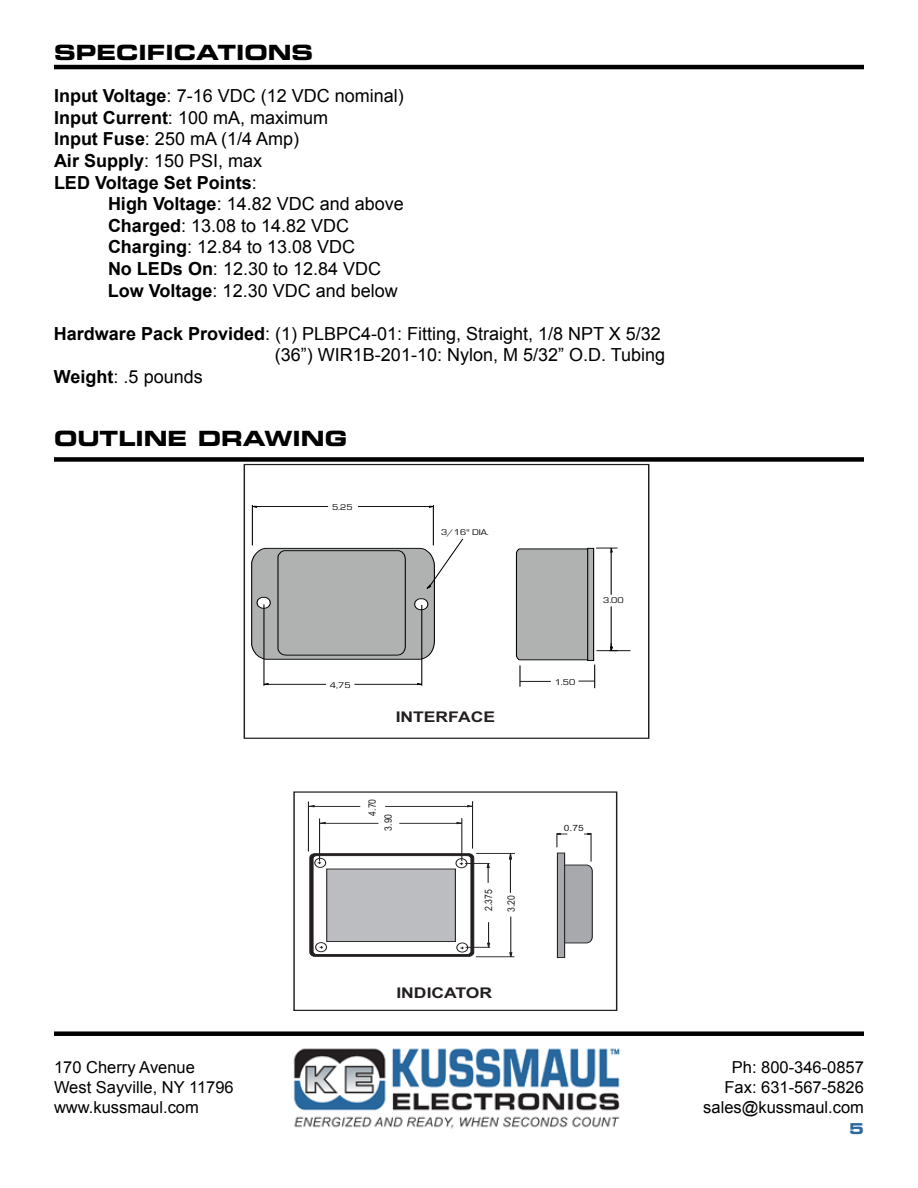
<style>
.page{position:relative;width:918px;height:1188px;background:#fff}
.page>*{position:absolute;margin:0;border:0;box-sizing:border-box;transform-origin:0 0}
.t1{font:21px "Eurostile Bold Extended Two";color:#000}
.t2{font:18px/21.6px "Arial";color:#000}
.t3{font:16.5px/19.8px "Arial";color:#000}
.t4{font:15px "Eurostile Bold Extended Two";color:#29689e}
.t5{font:700 14.7px "Arial";color:#231f20;scale:1.19 1}
.t6{font:10.2px "Arial";color:#231f20;scale:.84 1}
.t7{font:8.55px "Eurostile";color:#010202;scale:1.19 1}
.t8{font:8.55px "Arial";color:#231f20;scale:1.19 1}
.s1{font-weight:700}
</style>
<div class="page">
<div style="left:54px;top:457px;width:810px;height:5px;background:#000"></div>
<hr style="left:54px;top:65px;width:810px;height:4px;background:#000">
<img style="left:293px;top:1048px;width:327px;height:81px">
<div style="left:54px;top:1031px;width:810px;height:5px;background:#000"></div>
<div style="left:293px;top:791px;width:324px;height:220px;border:1px solid #231f20"></div>
<div style="left:561px;top:865px;width:31px;height:78px;background:#a7a9ac;border-radius:6px"></div>
<div style="left:560px;top:865px;width:33px;height:78px;border:1px solid #231f20;border-radius:6px"></div>
<svg style="left:556px;top:833px;width:11px;height:14px"></svg>
<svg style="left:584px;top:833px;width:8px;height:29px"></svg>
<div style="left:557px;top:853px;width:8px;height:105px;background:#a7a9ac"></div>
<div style="left:557px;top:853px;width:8px;height:105px;border:1px solid #231f20"></div>
<hr style="left:510px;top:859px;width:1px;height:34px;background:#231f20">
<svg style="left:509px;top:854px;width:3px;height:5px"></svg>
<svg style="left:509px;top:952px;width:3px;height:5px"></svg>
<hr style="left:511px;top:917px;width:1px;height:36px;background:#231f20">
<hr style="left:476px;top:957px;width:38px;height:1px;background:#231f20">
<hr style="left:476px;top:853px;width:39px;height:1px;background:#231f20">
<div style="left:309px;top:853px;width:165px;height:104px;border:1px solid #231f20;border-radius:5px"></div>
<div style="left:313px;top:855px;width:158px;height:100px;border:1px solid #231f20;border-radius:3px"></div>
<div style="left:327px;top:869px;width:128px;height:72px;background:#bbbdc0"></div>
<div style="left:326px;top:869px;width:130px;height:73px;border:1px solid #231f20"></div>
<div style="left:315px;top:942px;width:12px;height:10px;border:1px solid #231f20;border-radius:50%"></div>
<div style="left:457px;top:943px;width:11px;height:9px;border:1px solid #231f20;border-radius:50%"></div>
<div style="left:314px;top:858px;width:12px;height:10px;border:1px solid #231f20;border-radius:50%"></div>
<div style="left:456px;top:858px;width:11px;height:10px;border:1px solid #231f20;border-radius:50%"></div>
<svg style="left:307px;top:805px;width:7px;height:2px"></svg>
<hr style="left:319px;top:818px;width:1px;height:43px;background:#231f20">
<hr style="left:308px;top:802px;width:1px;height:50px;background:#231f20">
<hr style="left:325px;top:823px;width:53px;height:1px;background:#231f20">
<hr style="left:314px;top:806px;width:46px;height:1px;background:#231f20">
<hr style="left:462px;top:818px;width:1px;height:43px;background:#231f20">
<hr style="left:472px;top:801px;width:1px;height:48px;background:#231f20">
<hr style="left:399px;top:823px;width:58px;height:1px;background:#231f20">
<hr style="left:385px;top:806px;width:83px;height:1px;background:#231f20">
<svg style="left:460px;top:922px;width:30px;height:27px"></svg>
<svg style="left:460px;top:862px;width:30px;height:21px"></svg>
<div style="left:244px;top:464px;width:405px;height:275px;border:1px solid #231f20"></div>
<hr style="left:268px;top:684px;width:58px;height:1px;background:#010202">
<hr style="left:354px;top:684px;width:64px;height:1px;background:#010202">
<hr style="left:252px;top:505px;width:1px;height:40px;background:#010202">
<hr style="left:433px;top:505px;width:1px;height:40px;background:#010202">
<hr style="left:257px;top:506px;width:71px;height:1px;background:#010202">
<hr style="left:358px;top:506px;width:71px;height:1px;background:#010202">
<hr style="left:264px;top:604px;width:1px;height:82px;background:#010202">
<hr style="left:422px;top:605px;width:1px;height:81px;background:#010202">
<svg style="left:251px;top:539px;width:212px;height:121px"></svg>
<svg style="left:516px;top:547px;width:114px;height:141px"></svg>
<p class="t1" style="left:54px;top:37px;width:261px">SPECIFICATIONS</p>
<p class="t2" style="left:54px;top:85px;width:351px"><span class="s1">Input Voltage</span>: 7-16 VDC (12 VDC nominal)<br><span class="s1">Input Current</span>: 100 mA, maximum<br><span class="s1">Input Fuse</span>: 250 mA (1/4 Amp)<br><span class="s1">Air Supply</span>: 150 PSI, max<br><span class="s1">LED Voltage Set Points</span>:</p>
<p class="t2" style="left:108px;top:193px;width:297px"><span class="s1">High Voltage</span>: 14.82 VDC and above<br><span class="s1">Charged</span>: 13.08 to 14.82 VDC<br><span class="s1">Charging</span>: 12.84 to 13.08 VDC<br><span class="s1">No LEDs On</span>: 12.30 to 12.84 VDC<br><span class="s1">Low Voltage</span>: 12.30 VDC and below</p>
<p class="t2" style="left:54px;top:323px;width:608px"><span class="s1">Hardware Pack Provided</span>: (1) PLBPC4-01: Fitting, Straight, 1/8 NPT X 5/32</p>
<p class="t2" style="left:275px;top:344px;width:392px">(36”) WIR1B-201-10: Nylon, M 5/32” O.D. Tubing</p>
<p class="t2" style="left:54px;top:366px;width:150px"><span class="s1">Weight</span>: .5 pounds</p>
<p class="t1" style="left:54px;top:424px;width:294px">OUTLINE DRAWING</p>
<p class="t7" style="left:332px;top:504px;width:19px">5.25</p>
<p class="t7" style="left:441px;top:530px;width:42px">3/16" DIA.</p>
<p class="t7" style="left:330px;top:682px;width:19px">4,75</p>
<p class="t5" style="left:396px;top:708px;width:85px">INTERFACE</p>
<p class="t6" style="left:368px;top:816px;width:21px;rotate:-90deg">4.70</p>
<p class="t6" style="left:384px;top:831px;width:21px;rotate:-90deg">3.90</p>
<p class="t6" style="left:485px;top:911px;width:27px;rotate:-90deg">2.375</p>
<p class="t6" style="left:507px;top:912px;width:21px;rotate:-90deg">3.20</p>
<p class="t5" style="left:396px;top:984px;width:82px">INDICATOR</p>
<p class="t7" style="left:603px;top:597px;width:19px">3.00</p>
<p class="t7" style="left:555px;top:679px;width:19px">1.50</p>
<p class="t8" style="left:564px;top:825px;width:18px">0.75</p>
<p class="t3" style="left:54px;top:1058px;width:181px">170 Cherry Avenue<br>West Sayville, NY 11796 www.kussmaul.com</p>
<p class="t3" style="left:703px;top:1058px;width:162px;text-align:right">Ph: 800-346-0857<br>Fax: 631-567-5826 sales@kussmaul.com</p>
<p class="t4" style="left:849px;top:1118px;width:16px">5</p>
</div>
